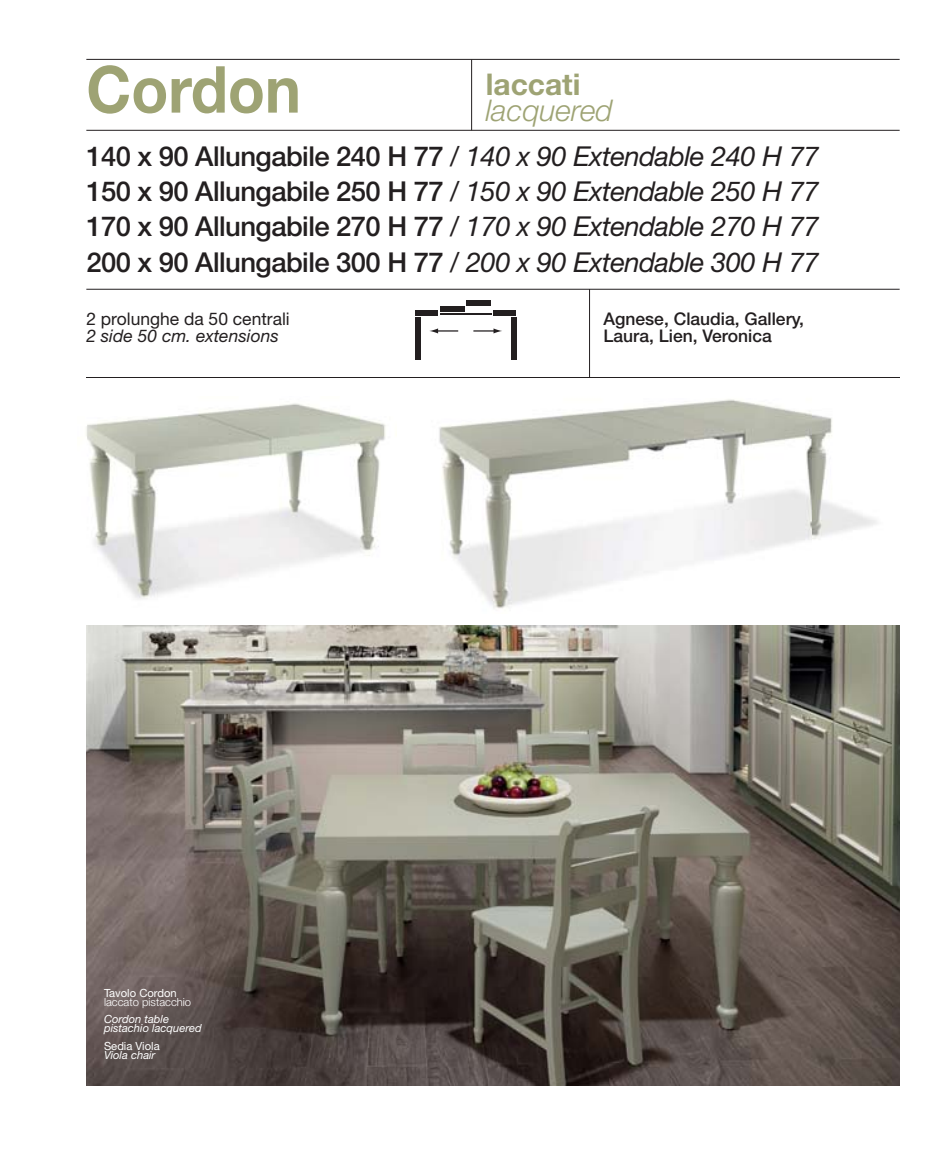
<style>
.page{position:relative;width:951px;height:1152px;background:#fff}
.page>*{position:absolute;margin:0;border:0;box-sizing:border-box;transform-origin:0 0}
.t1{font:700 64.92px "Helvetica Neue";color:#9ea374;scale:.93 1}
.t2{font:italic 300 29.93px "Helvetica Neue";color:#9ea374}
.t3{font:700 29.93px "Helvetica Neue";color:#9ea374}
.t4{font:500 27.47px/35.4px "Helvetica Neue";letter-spacing:-.02em;color:#231f20;text-align:justify}
.t5{font:500 17.5px/17.7px "Helvetica Neue";color:#231f20}
.t6{font:17.5px "Helvetica Neue";color:#231f20}
.t7{font:italic 17.5px "Helvetica Neue";color:#231f20}
.t8{font:italic 11.2px/8.8px "Helvetica Neue";color:#fff}
.t9{font:11.2px "Helvetica Neue";color:#fff}
.t10{font:300 11.2px "Helvetica Neue";color:#fff}
.s1{font-weight:400}
.s2{font-weight:400;font-style:italic}
</style>
<div class="page">
<hr style="left:589px;top:289px;width:1px;height:89px;background:#231f20">
<hr style="left:86px;top:289px;width:813px;height:1px;background:#231f20">
<hr style="left:86px;top:130px;width:813px;height:1px;background:#231f20">
<hr style="left:86px;top:59px;width:813px;height:1px;background:#231f20">
<hr style="left:471px;top:60px;width:1px;height:70px;background:#231f20">
<hr style="left:86px;top:377px;width:813px;height:1px;background:#231f20">
<img style="left:86px;top:625px;width:813px;height:460px">
<img style="left:439px;top:399px;width:438px;height:210px">
<img style="left:86px;top:403px;width:300px;height:196px">
<div style="left:415px;top:317px;width:6px;height:43px;background:#231f20"></div>
<div style="left:415px;top:310px;width:23px;height:5px;background:#231f20"></div>
<div style="left:511px;top:317px;width:5px;height:43px;background:#231f20"></div>
<div style="left:493px;top:310px;width:23px;height:5px;background:#231f20"></div>
<svg style="left:473px;top:328px;width:29px;height:5px"></svg>
<svg style="left:429px;top:328px;width:29px;height:5px"></svg>
<div style="left:440px;top:306px;width:24px;height:5px;background:#231f20"></div>
<div style="left:467px;top:300px;width:24px;height:6px;background:#231f20"></div>
<hr style="left:440px;top:313px;width:51px;height:2px;background:#231f20">
<h1 class="t1" style="left:86px;top:66px;width:232px">Cordon</h1>
<p class="t4" style="left:86px;top:141px;width:734px">140 x 90 Allungabile 240 H 77 <span class="s1">/</span> <span class="s2">140 x 90 Extendable 240 H 77<br></span>150 x 90 Allungabile 250 H 77 <span class="s1">/</span> <span class="s2">150 x 90 Extendable 250 H 77<br></span>170 x 90 Allungabile 270 H 77 <span class="s1">/</span> <span class="s2">170 x 90 Extendable 270 H 77<br></span>200 x 90 Allungabile 300 H 77 <span class="s1">/</span> <span class="s2">200 x 90 Extendable 300 H 77</span></p>
<p class="t6" style="left:86px;top:312px;width:205px">2 prolunghe da 50 centrali</p>
<p class="t7" style="left:86px;top:330px;width:194px">2 side 50 cm. extensions</p>
<p class="t3" style="left:486px;top:74px;width:96px">laccati</p>
<p class="t2" style="left:486px;top:100px;width:128px">lacquered</p>
<p class="t5" style="left:603px;top:311px;width:202px">Agnese, Claudia, Gallery,<br>Laura, Lien, Veronica</p>
<p class="t9" style="left:104px;top:988px;width:74px">Tavolo Cordon</p>
<p class="t10" style="left:104px;top:997px;width:89px">laccato pistacchio</p>
<p class="t8" style="left:104px;top:1016px;width:99px">Cordon table pistachio lacquered</p>
<p class="t9" style="left:104px;top:1041px;width:57px">Sedia Viola</p>
<p class="t8" style="left:104px;top:1051px;width:53px">Viola chair</p>
</div>
